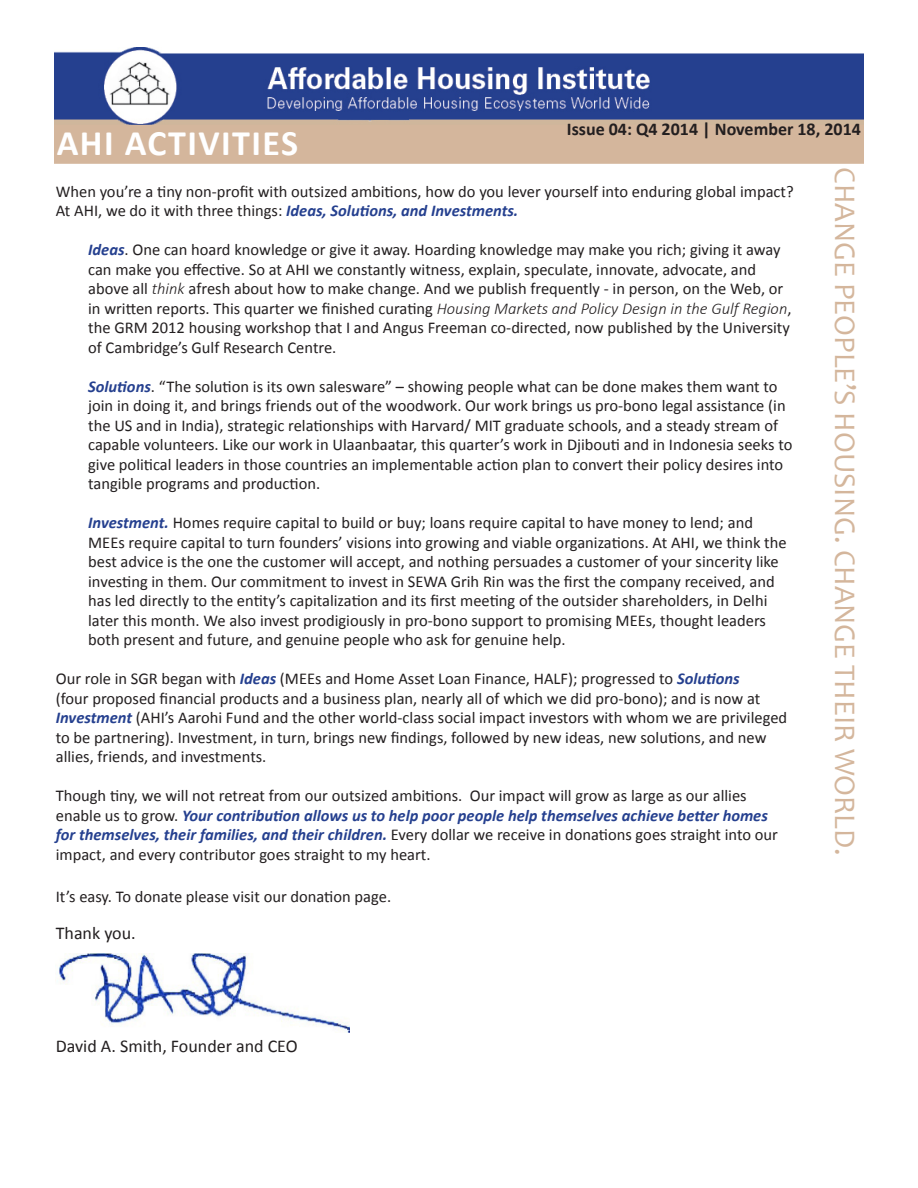
<style>
.page{position:relative;width:918px;height:1188px;background:#fff}
.page>*{position:absolute;margin:0;border:0;box-sizing:border-box;transform-origin:0 0}
.t1{font:700 36px "Calibri";letter-spacing:.04em;color:#fff}
.t2{font:30px "Candara";color:#d4b69c}
.t3{font:18px "Calibri";color:#231f20}
.t4{font:700 18px "Calibri";color:#231f20}
.t5{font:16.5px/19.5px "Calibri";color:#231f20}
.s1{font-weight:700;font-style:italic;color:#25408f}
.s2{font-weight:300;font-style:italic}
</style>
<div class="page">
<img style="left:58px;top:953px;width:292px;height:80px">
<img style="left:54px;top:48px;width:810px;height:77px">
<div style="left:54px;top:125px;width:810px;height:39px;background:#d4b69c"></div>
<p class="t1" style="left:57px;top:117px;width:243px">AHI ACTIVITIES</p>
<p class="t4" style="left:567px;top:116px;width:296px">Issue 04: Q4 2014 | November 18, 2014</p>
<p class="t5" style="left:56px;top:181px;width:739px">When you’re a tiny non-profit with outsized ambitions, how do you lever yourself into enduring global impact?<br>At AHI, we do it with three things: <span class="s1">Ideas, Solutions, and Investments.</span></p>
<p class="t5" style="left:88px;top:239px;width:705px"><span class="s1">Ideas</span>. One can hoard knowledge or give it away. Hoarding knowledge may make you rich; giving it away can make you effective. So at AHI we constantly witness, explain, speculate, innovate, advocate, and above all <span class="s2">think</span> afresh about how to make change. And we publish frequently - in person, on the Web, or in written reports. This quarter we finished curating <span class="s2">Housing Markets and Policy Design in the Gulf Region</span>, the GRM 2012 housing workshop that I and Angus Freeman co-directed, now published by the University of Cambridge’s Gulf Research Centre.</p>
<p class="t5" style="left:88px;top:376px;width:706px"><span class="s1">Solutions</span>. “The solution is its own salesware” – showing people what can be done makes them want to join in doing it, and brings friends out of the woodwork. Our work brings us pro-bono legal assistance (in the US and in India), strategic relationships with Harvard/ MIT graduate schools, and a steady stream of capable volunteers. Like our work in Ulaanbaatar, this quarter’s work in Djibouti and in Indonesia seeks to give political leaders in those countries an implementable action plan to convert their policy desires into tangible programs and production.</p>
<p class="t5" style="left:88px;top:512px;width:700px"><span class="s1">Investment.</span> Homes require capital to build or buy; loans require capital to have money to lend; and MEEs require capital to turn founders’ visions into growing and viable organizations. At AHI, we think the best advice is the one the customer will accept, and nothing persuades a customer of your sincerity like investing in them. Our commitment to invest in SEWA Grih Rin was the first the company received, and has led directly to the entity’s capitalization and its first meeting of the outsider shareholders, in Delhi later this month. We also invest prodigiously in pro-bono support to promising MEEs, thought leaders both present and future, and genuine people who ask for genuine help.</p>
<p class="t5" style="left:56px;top:668px;width:733px">Our role in SGR began with <span class="s1">Ideas</span> (MEEs and Home Asset Loan Finance, HALF); progressed to <span class="s1">Solutions<br></span>(four proposed financial products and a business plan, nearly all of which we did pro-bono); and is now at <span class="s1">Investment</span> (AHI’s Aarohi Fund and the other world-class social impact investors with whom we are privileged to be partnering). Investment, in turn, brings new findings, followed by new ideas, new solutions, and new allies, friends, and investments.</p>
<p class="t5" style="left:56px;top:785px;width:724px">Though tiny, we will not retreat from our outsized ambitions. Our impact will grow as large as our allies enable us to grow. <span class="s1">Your contribution allows us to help poor people help themselves achieve better homes for themselves, their families, and their children.</span> Every dollar we receive in donations goes straight into our impact, and every contributor goes straight to my heart.</p>
<p class="t5" style="left:56px;top:886px;width:337px">It’s easy. To donate please visit our donation page.</p>
<p class="t3" style="left:56px;top:921px;width:81px">Thank you.</p>
<p class="t3" style="left:56px;top:1033px;width:243px">David A. Smith, Founder and CEO</p>
<p class="t2" style="left:864px;top:167px;width:690px;rotate:90deg">CHANGE PEOPLE’S HOUSING. CHANGE THEIR WORLD.</p>
</div>
